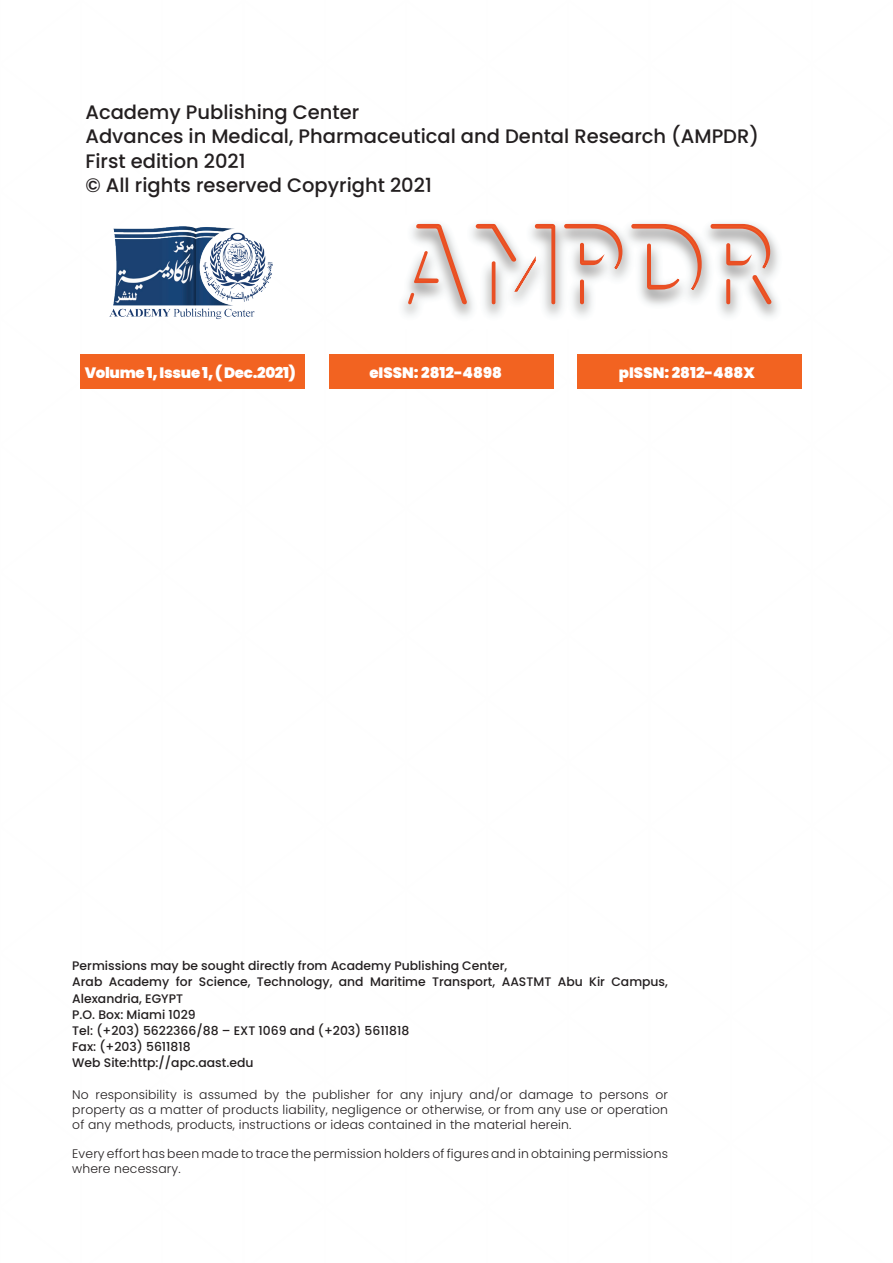
<style>
.page{position:relative;width:893px;height:1263px;background:#fff}
.page>*{position:absolute;margin:0;border:0;box-sizing:border-box;transform-origin:0 0}
.t1{font:500 19.5px/24px "Poppins";color:#231f20}
.t2{font:900 15px "Poppins";color:#fff}
.t3{font:900 15px "Poppins";letter-spacing:-.02em;color:#fff}
.t4{font:300 12.3px/14.9px "Poppins";letter-spacing:.01em;color:#231f20;text-align:justify}
.t5{font:500 12.3px/16px "Poppins";color:#231f20}
</style>
<div class="page">
<svg style="left:80px;top:223px;width:722px;height:166px"></svg>
<img style="left:105px;top:223px;width:173px;height:101px">
<div style="left:80px;top:355px;width:224px;height:34px;background:#f26321"></div>
<div style="left:329px;top:355px;width:224px;height:34px;background:#f26321"></div>
<div style="left:578px;top:355px;width:224px;height:34px;background:#f26321"></div>
<h1 class="t1" style="left:85px;top:101px;width:675px">Academy Publishing Center<br>Advances in Medical, Pharmaceutical and Dental Research (AMPDR)<br>First edition 2021<br>© All rights reserved Copyright 2021</h1>
<p class="t3" style="left:85px;top:364px;width:213px">Volume 1, Issue 1, ( Dec.2021)</p>
<p class="t2" style="left:369px;top:364px;width:134px">eISSN: 2812-4898</p>
<p class="t2" style="left:619px;top:364px;width:137px">pISSN: 2812-488X</p>
<p class="t5" style="left:72px;top:958px;width:597px">Permissions may be sought directly from Academy Publishing Center,<br>Arab Academy for Science, Technology, and Maritime Transport, AASTMT Abu Kir Campus, Alexandria, EGYPT<br>P.O. Box: Miami 1029<br>Tel: (+203) 5622366/88 – EXT 1069 and (+203) 5611818<br>Fax: (+203) 5611818<br>Web Site:http://apc.aast.edu</p>
<p class="t4" style="left:72px;top:1087px;width:597px">No responsibility is assumed by the publisher for any injury and/or damage to persons or property as a matter of products liability, negligence or otherwise, or from any use or operation of any methods, products, instructions or ideas contained in the material herein.</p>
<p class="t4" style="left:72px;top:1147px;width:597px">Every effort has been made to trace the permission holders of figures and in obtaining permissions where necessary.</p>
</div>
